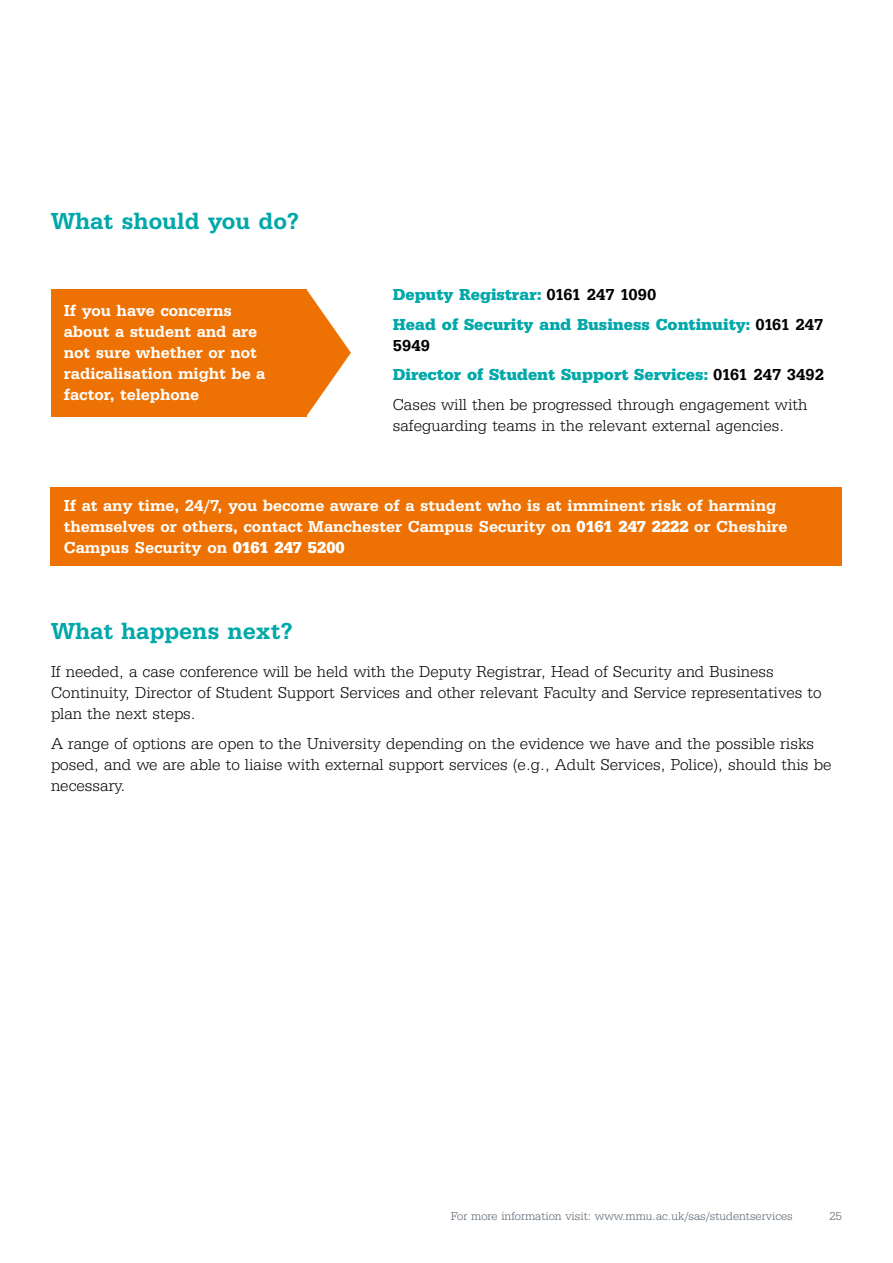
<style>
.page{position:relative;width:893px;height:1263px;background:#fff}
.page>*{position:absolute;margin:0;border:0;box-sizing:border-box;transform-origin:0 0}
.t1{font:500 24px "Serifa BEFOP";color:#00a8a9}
.t2{font:300 16.5px/21px "Serifa BEFOP";color:#000}
.t3{font:500 16.5px/21px "Serifa BEFOP";color:#fff}
.t4{font:700 16.5px/29.5px "Serifa BEFOP";color:#00a8a9}
.t5{font:300 12px "Serifa BEFOP";color:#54616c}
.s1{font-weight:500;color:#000}
.s2{font-weight:500}
.s3{font-weight:700;color:#00a8a9}
.s4{font-weight:700}
</style>
<div class="page">
<svg style="left:306px;top:289px;width:45px;height:127px"></svg>
<div style="left:51px;top:289px;width:255px;height:127px;background:#ee7203"></div>
<div style="left:51px;top:487px;width:791px;height:79px;background:#ee7203"></div>
<h1 class="t1" style="left:51px;top:207px;width:250px">What should you do?</h1>
<p class="t3" style="left:64px;top:300px;width:203px">If you have concerns about a student and are not sure whether or not radicalisation might be a factor, telephone</p>
<p class="t4" style="left:393px;top:280px;width:432px">Deputy Registrar: <span class="s1">0161 247 1090<br></span>Head of Security and Business Continuity: <span class="s1">0161 247</span></p>
<p class="t2" style="left:393px;top:330px;width:433px;line-height:29.5px"><span class="s2">5949<br></span><span class="s3">Director of Student Support Services:</span> <span class="s2">0161 247 3492<br></span>Cases will then be progressed through engagement with</p>
<p class="t2" style="left:393px;top:415px;width:393px">safeguarding teams in the relevant external agencies.</p>
<p class="t3" style="left:64px;top:495px;width:725px">If at any time, 24/7, you become aware of a student who is at imminent risk of harming themselves or others, contact Manchester Campus Security on <span class="s4">0161 247 2222</span> or Cheshire<br>Campus Security on <span class="s4">0161 247 5200</span></p>
<h1 class="t1" style="left:51px;top:617px;width:243px">What happens next?</h1>
<p class="t2" style="left:51px;top:661px;width:772px">If needed, a case conference will be held with the Deputy Registrar, Head of Security and Business<br>Continuity, Director of Student Support Services and other relevant Faculty and Service representatives to plan the next steps.</p>
<p class="t2" style="left:51px;top:733px;width:782px">A range of options are open to the University depending on the evidence we have and the possible risks posed, and we are able to liaise with external support services (e.g., Adult Services, Police), should this be necessary.</p>
<p class="t5" style="left:451px;top:1209px;width:343px">For more information visit: www.mmu.ac.uk/sas/studentservices</p>
<p class="t5" style="left:830px;top:1209px;width:14px">25</p>
</div>
